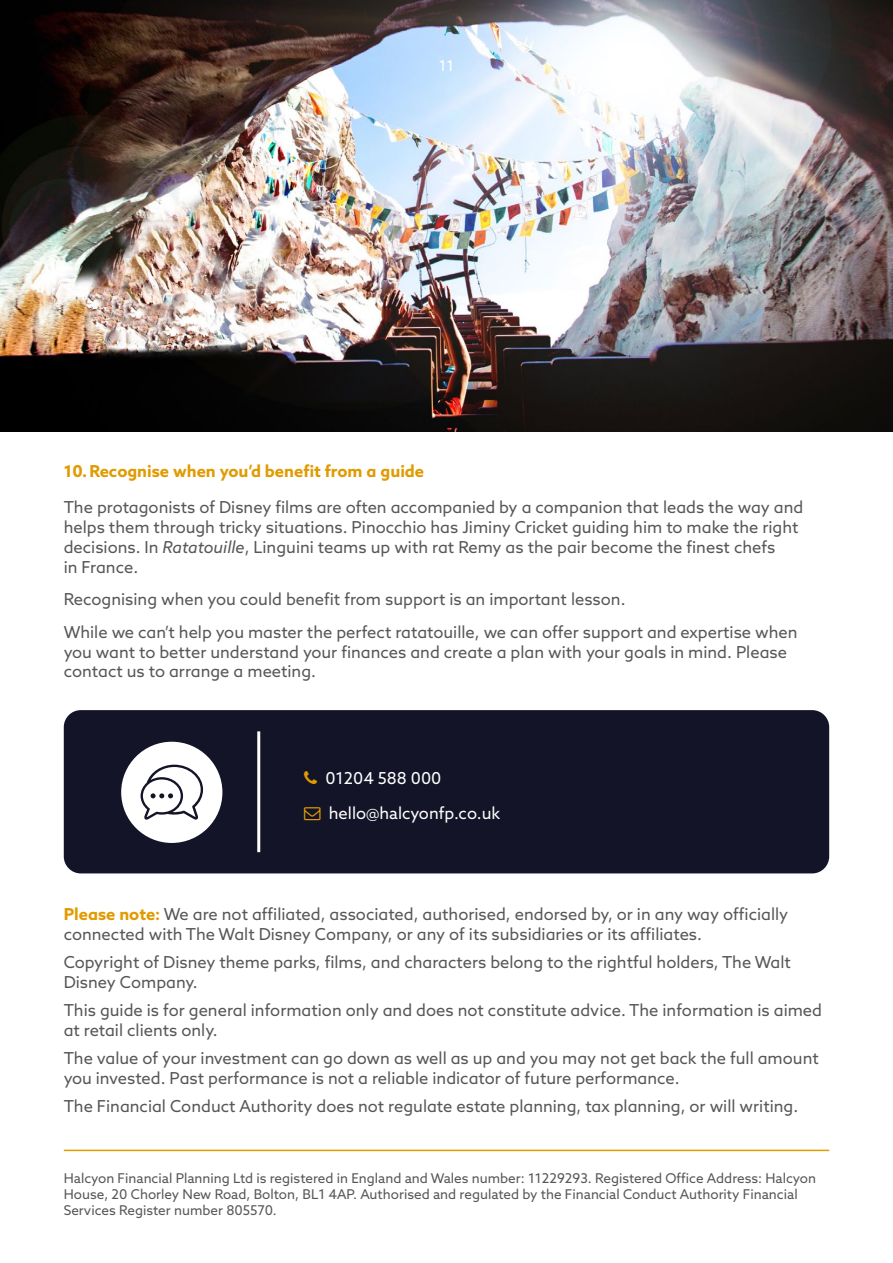
<style>
.page{position:relative;width:893px;height:1263px;background:#fff}
.page>*{position:absolute;margin:0;border:0;box-sizing:border-box;transform-origin:0 0}
.t1{font:16.5px/19.8px "Azo Sans";color:#575756}
.t2{font:700 16.5px "Azo Sans";color:#e09b00}
.t3{font:16.5px "Azo Sans";color:#fff}
.t4{font:15px "Azo Sans";color:#fff}
.t5{font:13.5px/16.2px "Azo Sans";color:#575756}
.s1{font-style:italic}
.s2{font-weight:700;color:#e09b00}
</style>
<div class="page">
<img style="left:0;top:0;width:893px;height:432px">
<div style="left:64px;top:710px;width:765px;height:163px;background:#141428;border-radius:17px"></div>
<hr style="left:257px;top:731px;width:3px;height:121px;background:#fff">
<div style="left:121px;top:742px;width:101px;height:101px;background:#fff;border-radius:50%"></div>
<svg style="left:141px;top:765px;width:62px;height:55px"></svg>
<hr style="left:64px;top:1150px;width:765px;height:1px;background:#e09b00">
<p class="t4" style="left:439px;top:56px;width:17px">11</p>
<p class="t2" style="left:64px;top:460px;width:362px">10.Recognise when you’d benefit from a guide</p>
<p class="t1" style="left:64px;top:497px;width:741px">The protagonists of Disney films are often accompanied by a companion that leads the way and helps them through tricky situations. Pinocchio has Jiminy Cricket guiding him to make the right decisions. In <span class="s1">Ratatouille</span>, Linguini teams up with rat Remy as the pair become the finest chefs<br>in France.</p>
<p class="t1" style="left:64px;top:583px;width:735px;line-height:32.5px">Recognising when you could benefit from support is an important lesson.<br>While we can’t help you master the perfect ratatouille, we can offer support and expertise when</p>
<p class="t1" style="left:64px;top:642px;width:725px">you want to better understand your finances and create a plan with your goals in mind. Please contact us to arrange a meeting.</p>
<p class="t3" style="left:325px;top:767px;width:118px">01204 588 000</p>
<p class="t3" style="left:329px;top:802px;width:173px">hello@halcyonfp.co.uk</p>
<p class="t1" style="left:64px;top:904px;width:726px"><span class="s2">Please note:</span> We are not affiliated, associated, authorised, endorsed by, or in any way officially connected with The Walt Disney Company, or any of its subsidiaries or its affiliates.</p>
<p class="t1" style="left:64px;top:952px;width:729px">Copyright of Disney theme parks, films, and characters belong to the rightful holders, The Walt<br>Disney Company.</p>
<p class="t1" style="left:64px;top:1000px;width:760px">This guide is for general information only and does not constitute advice. The information is aimed at retail clients only.</p>
<p class="t1" style="left:64px;top:1048px;width:757px">The value of your investment can go down as well as up and you may not get back the full amount you invested. Past performance is not a reliable indicator of future performance.</p>
<p class="t1" style="left:64px;top:1096px;width:736px">The Financial Conduct Authority does not regulate estate planning, tax planning, or will writing.</p>
<p class="t5" style="left:64px;top:1170px;width:754px">Halcyon Financial Planning Ltd is registered in England and Wales number: 11229293. Registered Office Address: Halcyon<br>House, 20 Chorley New Road, Bolton, BL1 4AP. Authorised and regulated by the Financial Conduct Authority Financial<br>Services Register number 805570.</p>
</div>
